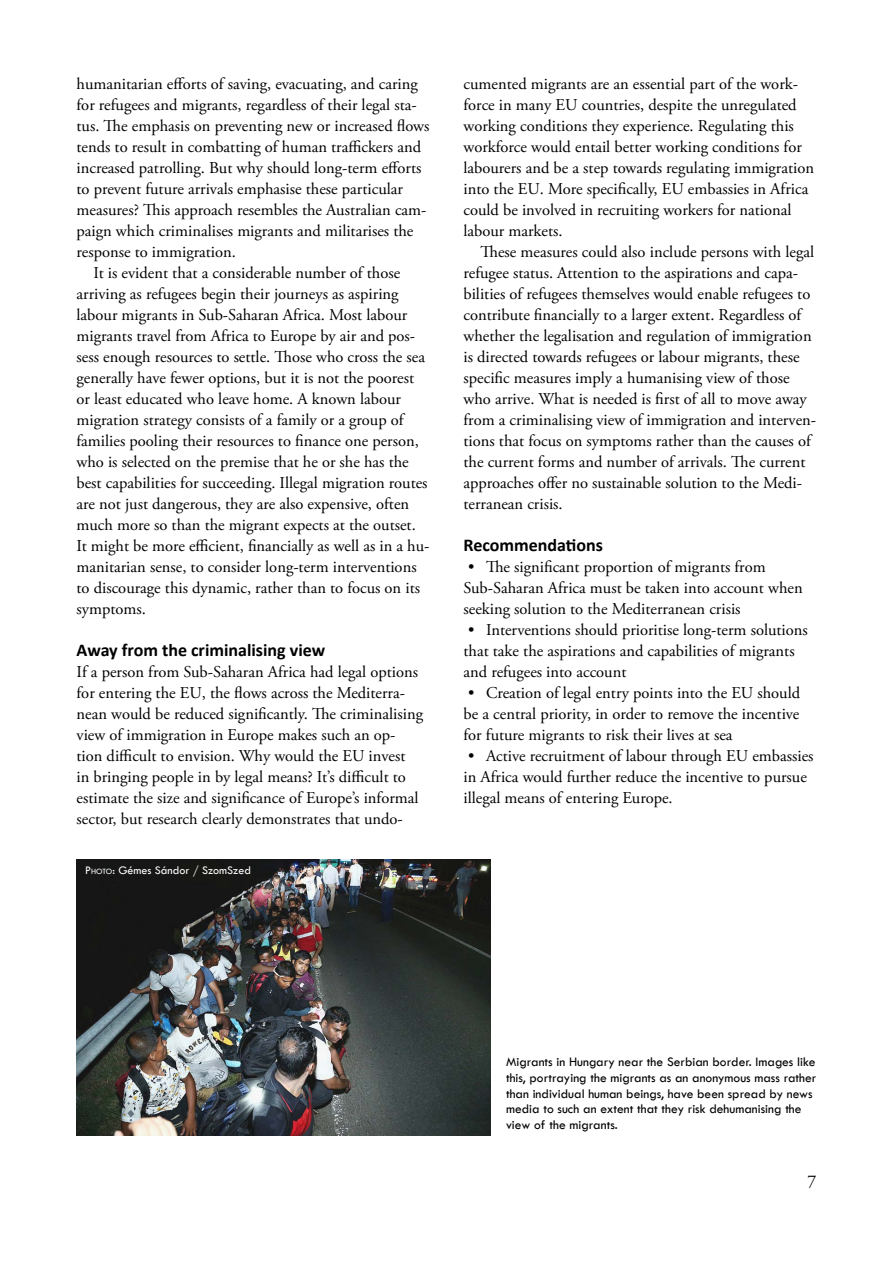
<style>
.page{position:relative;width:893px;height:1263px;background:#fff}
.page>*{position:absolute;margin:0;border:0;box-sizing:border-box;transform-origin:0 0}
.t1{font:700 18px "Calibri";color:#000}
.t2{font:18px "Adobe Garamond Pro";color:#000}
.t3{font:16.5px/21px "Adobe Garamond Pro";color:#000}
.t4{font:13.5px/15.8px "Tw Cen";color:#000}
.t5{font:12px "Tw Cen";color:#fff}
.s1{font-style:inherit}
.s2{font-size:8.4px}
</style>
<div class="page">
<img style="left:77px;top:860px;width:413px;height:276px">
<p class="t3" style="left:77px;top:73px;width:343px">humanitarian efforts of saving, evacuating, and caring</p>
<p class="t3" style="left:77px;top:94px;width:342px">for refugees and migrants, regardless of their legal sta-</p>
<p class="t3" style="left:77px;top:115px;width:354px">tus. The emphasis on preventing new or increased flows</p>
<p class="t3" style="left:77px;top:136px;width:346px">tends to result in combatting of human traffickers and</p>
<p class="t3" style="left:77px;top:157px;width:346px">increased patrolling. But why should long-term efforts</p>
<p class="t3" style="left:77px;top:178px;width:328px">to prevent future arrivals emphasise these particular</p>
<p class="t3" style="left:77px;top:199px;width:352px">measures? This approach resembles the Australian cam-</p>
<p class="t3" style="left:77px;top:220px;width:338px">paign which criminalises migrants and militarises the</p>
<p class="t3" style="left:77px;top:241px;width:161px">response to immigration.</p>
<p class="t3" style="left:94px;top:262px;width:308px">It is evident that a considerable number of those</p>
<p class="t3" style="left:77px;top:283px;width:324px">arriving as refugees begin their journeys as aspiring</p>
<p class="t3" style="left:77px;top:304px;width:332px">labour migrants in Sub-Saharan Africa. Most labour</p>
<p class="t3" style="left:77px;top:325px;width:340px">migrants travel from Africa to Europe by air and pos-</p>
<p class="t3" style="left:77px;top:346px;width:350px">sess enough resources to settle. Those who cross the sea</p>
<p class="t3" style="left:77px;top:367px;width:339px">generally have fewer options, but it is not the poorest</p>
<p class="t3" style="left:77px;top:388px;width:326px">or least educated who leave home. A known labour</p>
<p class="t3" style="left:77px;top:409px;width:331px">migration strategy consists of a family or a group of</p>
<p class="t3" style="left:77px;top:430px;width:344px">families pooling their resources to finance one person,</p>
<p class="t3" style="left:77px;top:451px;width:334px">who is selected on the premise that he or she has the</p>
<p class="t3" style="left:77px;top:472px;width:353px">best capabilities for succeeding. Illegal migration routes</p>
<p class="t3" style="left:77px;top:493px;width:334px">are not just dangerous, they are also expensive, often</p>
<p class="t3" style="left:77px;top:514px;width:341px">much more so than the migrant expects at the outset.</p>
<p class="t3" style="left:77px;top:535px;width:354px">It might be more efficient, financially as well as in a hu-</p>
<p class="t3" style="left:77px;top:556px;width:342px">manitarian sense, to consider long-term interventions</p>
<p class="t3" style="left:77px;top:577px;width:345px">to discourage this dynamic, rather than to focus on its</p>
<p class="t3" style="left:77px;top:598px;width:71px">symptoms.</p>
<p class="t1" style="left:77px;top:638px;width:250px">Away from the criminalising view</p>
<p class="t3" style="left:77px;top:661px;width:348px">If a person from Sub-Saharan Africa had legal options for entering the EU, the flows across the Mediterra&shy;nean would be reduced significantly. The criminalising view of immigration in Europe makes such an op&shy;tion difficult to envision. Why would the EU invest<br>in bringing people in by legal means? It’s difficult to estimate the size and significance of Europe’s informal sector, but research clearly demonstrates that undo-</p>
<p class="t5" style="left:85px;top:863px;width:168px"><span class="s1">P</span><span class="s2">hoto</span><span class="s1">:</span> Gémes Sándor / SzomSzed</p>
<p class="t3" style="left:463px;top:73px;width:352px">cumented migrants are an essential part of the work&shy;force in many EU countries, despite the unregulated working conditions they experience. Regulating this workforce would entail better working conditions for labourers and be a step towards regulating immigration into the EU. More specifically, EU embassies in Africa could be involved in recruiting workers for national labour markets.</p>
<p class="t3" style="left:463px;top:241px;width:354px;text-indent:17px">These measures could also include persons with legal refugee status. Attention to the aspirations and capa&shy;bilities of refugees themselves would enable refugees to contribute financially to a larger extent. Regardless of whether the legalisation and regulation of immigration is directed towards refugees or labour migrants, these specific measures imply a humanising view of those who arrive. What is needed is first of all to move away from a criminalising view of immigration and interven&shy;tions that focus on symptoms rather than the causes of the current forms and number of arrivals. The current approaches offer no sustainable solution to the Medi&shy;terranean crisis.</p>
<p class="t1" style="left:463px;top:533px;width:141px">Recommendations</p>
<p class="t3" style="left:463px;top:556px;width:341px">• The significant proportion of migrants from<br>Sub-Saharan Africa must be taken into account when seeking solution to the Mediterranean crisis</p>
<p class="t3" style="left:463px;top:619px;width:346px">• Interventions should prioritise long-term solutions that take the aspirations and capabilities of migrants and refugees into account</p>
<p class="t3" style="left:463px;top:682px;width:338px;text-align:justify">• Creation of legal entry points into the EU should be a central priority, in order to remove the incentive for future migrants to risk their lives at sea</p>
<p class="t3" style="left:463px;top:745px;width:352px">• Active recruitment of labour through EU embassies in Africa would further reduce the incentive to pursue illegal means of entering Europe.</p>
<p class="t4" style="left:506px;top:1054px;width:312px">Migrants in Hungary near the Serbian border. Images like this, portraying the migrants as an anonymous mass rather than individual human beings, have been spread by news media to such an extent that they risk dehumanising the view of the migrants.</p>
<p class="t2" style="left:807px;top:1170px;width:10px">7</p>
</div>
